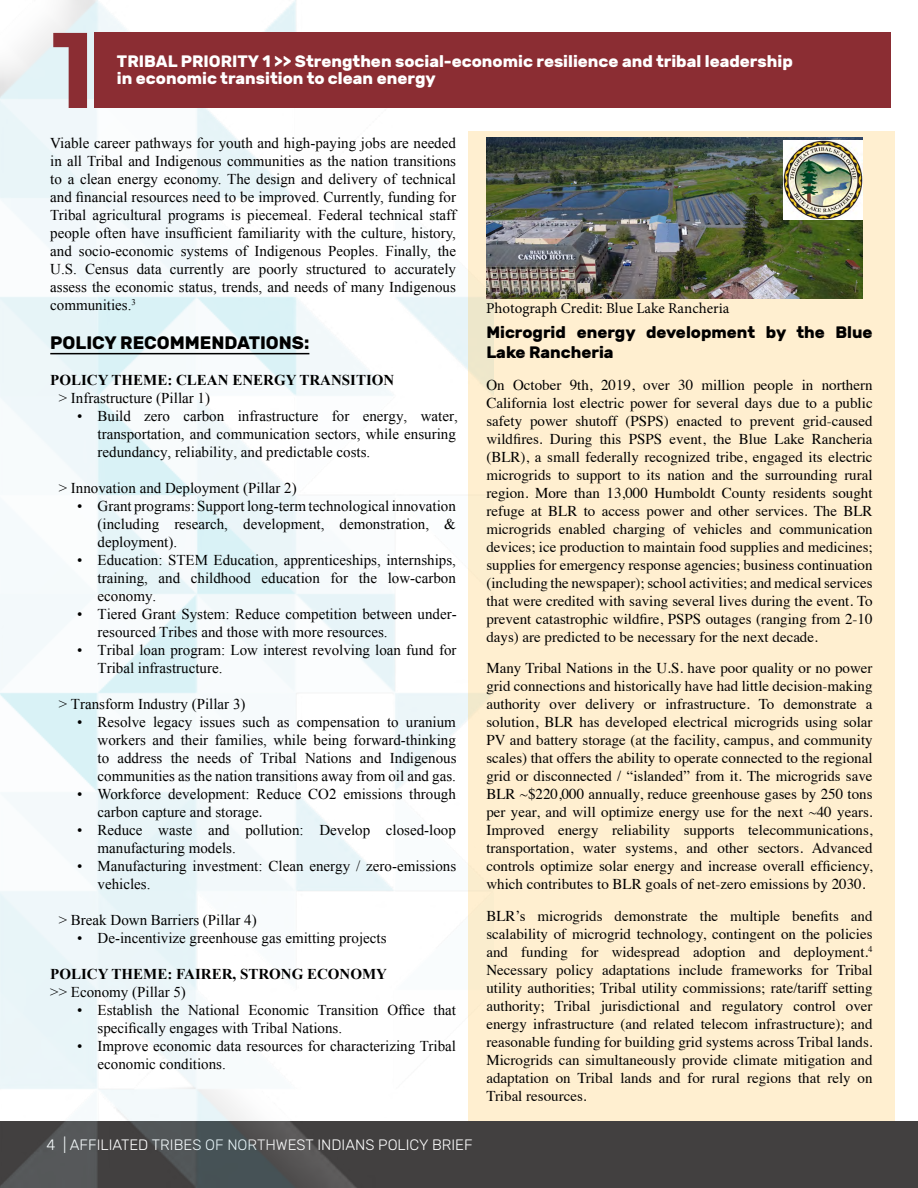
<style>
.page{position:relative;width:918px;height:1188px;background:#fff}
.page>*{position:absolute;margin:0;border:0;box-sizing:border-box;transform-origin:0 0}
.t1{font:700 18px "Rubik";color:#000}
.t2{font:700 16.5px/16.5px "Rubik";color:#fff}
.t3{font:700 16.5px/19.8px "Rubik";color:#000}
.t4{font:15px/18px "Times";color:#000;text-align:justify}
.t5{font:15px/18px "Times New Roman";color:#000}
.t6{font:700 15px "Times New Roman";color:#000}
.t7{font:300 15px "Rubik";color:#fff}
.t8{font:15px "Minion Pro";color:#000}
</style>
<div class="page">
<div style="left:0;top:1121px;width:918px;height:67px;background:#424040"></div>
<img style="left:0;top:0;width:494px;height:1188px">
<hr style="left:50px;top:353px;width:259px;height:1px;background:#000">
<div style="left:468px;top:131px;width:427px;height:990px;background:#ffefd0"></div>
<svg style="left:53px;top:33px;width:34px;height:75px;background:#ac777c"></svg>
<div style="left:95px;top:33px;width:796px;height:75px;background:#8b2d33"></div>
<img style="left:486px;top:137px;width:376px;height:161px">
<img style="left:783px;top:141px;width:79px;height:78px">
<p class="t2" style="left:117px;top:54px;width:677px">TRIBAL PRIORITY 1 &gt;&gt; Strengthen social-economic resilience and tribal leadership in economic transition to clean energy</p>
<p class="t5" style="left:50px;top:133px;width:407px;text-align:justify">Viable career pathways for youth and high-paying jobs are needed in all Tribal and Indigenous communities as the nation transitions to a clean energy economy. The design and delivery of technical and financial resources need to be improved. Currently, funding for Tribal agricultural programs is piecemeal. Federal technical staff people often have insufficient familiarity with the culture, history, and socio-economic systems of Indigenous Peoples. Finally, the U.S. Census data currently are poorly structured to accurately assess the economic status, trends, and needs of many Indigenous communities.<sup>3</sup></p>
<p class="t1" style="left:50px;top:332px;width:261px">POLICY RECOMMENDATIONS:</p>
<p class="t6" style="left:50px;top:370px;width:346px">POLICY THEME: CLEAN ENERGY TRANSITION</p>
<p class="t5" style="left:59px;top:389px;width:153px">&gt; Infrastructure (Pillar 1)</p>
<p class="t5" style="left:98px;top:407px;width:362px;text-indent:-20px">• Build zero carbon infrastructure for energy, water, transportation, and communication sectors, while ensuring redundancy, reliability, and predictable costs.</p>
<p class="t5" style="left:59px;top:479px;width:240px">&gt; Innovation and Deployment (Pillar 2)</p>
<p class="t5" style="left:98px;top:497px;width:360px;text-align:justify;text-indent:-20px">• Grant programs: Support long-term technological innovation (including research, development, demonstration, &amp; deployment).</p>
<p class="t5" style="left:98px;top:551px;width:360px;text-align:justify;text-indent:-20px">• Education: STEM Education, apprenticeships, internships, training, and childhood education for the low-carbon economy.</p>
<p class="t5" style="left:98px;top:605px;width:361px;text-indent:-20px">• Tiered Grant System: Reduce competition between under&shy;resourced Tribes and those with more resources.</p>
<p class="t5" style="left:98px;top:641px;width:360px;text-indent:-20px">• Tribal loan program: Low interest revolving loan fund for<br>Tribal infrastructure.</p>
<p class="t5" style="left:59px;top:695px;width:188px">&gt; Transform Industry (Pillar 3)</p>
<p class="t5" style="left:98px;top:713px;width:361px;text-align:justify;text-indent:-20px">• Resolve legacy issues such as compensation to uranium workers and their families, while being forward-thinking to address the needs of Tribal Nations and Indigenous communities as the nation transitions away from oil and gas.</p>
<p class="t5" style="left:98px;top:785px;width:360px;text-indent:-20px">• Workforce development: Reduce CO2 emissions through carbon capture and storage.</p>
<p class="t5" style="left:98px;top:821px;width:360px;text-indent:-20px">• Reduce waste and pollution: Develop closed-loop manufacturing models.</p>
<p class="t5" style="left:98px;top:857px;width:360px;text-indent:-20px">• Manufacturing investment: Clean energy / zero-emissions vehicles.</p>
<p class="t5" style="left:59px;top:911px;width:200px">&gt; Break Down Barriers (Pillar 4)</p>
<p class="t5" style="left:77px;top:929px;width:311px">• De-incentivize greenhouse gas emitting projects</p>
<p class="t6" style="left:50px;top:964px;width:338px">POLICY THEME: FAIRER, STRONG ECONOMY</p>
<p class="t5" style="left:50px;top:983px;width:137px">&gt;&gt; Economy (Pillar 5)</p>
<p class="t5" style="left:98px;top:1001px;width:360px;text-indent:-20px">• Establish the National Economic Transition Office that specifically engages with Tribal Nations.</p>
<p class="t5" style="left:98px;top:1037px;width:360px;text-indent:-20px">• Improve economic data resources for characterizing Tribal economic conditions.</p>
<p class="t7" style="left:46px;top:1136px;width:428px">4 | AFFILIATED TRIBES OF NORTHWEST INDIANS POLICY BRIEF</p>
<p class="t8" style="left:486px;top:298px;width:245px">Photograph Credit: Blue Lake Rancheria</p>
<p class="t3" style="left:486px;top:323px;width:388px">Microgrid energy development by the Blue<br>Lake Rancheria</p>
<p class="t4" style="left:486px;top:374px;width:388px">On October 9th, 2019, over 30 million people in northern California lost electric power for several days due to a public safety power shutoff (PSPS) enacted to prevent grid-caused wildfires. During this PSPS event, the Blue Lake Rancheria (BLR), a small federally recognized tribe, engaged its electric microgrids to support to its nation and the surrounding rural region. More than 13,000 Humboldt County residents sought refuge at BLR to access power and other services. The BLR microgrids enabled charging of vehicles and communication devices; ice production to maintain food supplies and medicines; supplies for emergency response agencies; business continuation (including the newspaper); school activities; and medical services that were credited with saving several lives during the event. To prevent catastrophic wildfire, PSPS outages (ranging from 2-10 days) are predicted to be necessary for the next decade.</p>
<p class="t4" style="left:486px;top:658px;width:388px">Many Tribal Nations in the U.S. have poor quality or no power grid connections and historically have had little decision-making authority over delivery or infrastructure. To demonstrate a solution, BLR has developed electrical microgrids using solar PV and battery storage (at the facility, campus, and community scales) that offers the ability to operate connected to the regional grid or disconnected / “islanded” from it. The microgrids save BLR ~$220,000 annually, reduce greenhouse gases by 250 tons per year, and will optimize energy use for the next ~40 years.<br>Improved energy reliability supports telecommunications, transportation, water systems, and other sectors. Advanced controls optimize solar energy and increase overall efficiency, which contributes to BLR goals of net-zero emissions by 2030.</p>
<p class="t4" style="left:486px;top:905px;width:388px">BLR’s microgrids demonstrate the multiple benefits and scalability of microgrid technology, contingent on the policies and funding for widespread adoption and deployment.<sup>4<br></sup>Necessary policy adaptations include frameworks for Tribal utility authorities; Tribal utility commissions; rate/tariff setting authority; Tribal jurisdictional and regulatory control over energy infrastructure (and related telecom infrastructure); and reasonable funding for building grid systems across Tribal lands.<br>Microgrids can simultaneously provide climate mitigation and adaptation on Tribal lands and for rural regions that rely on Tribal resources.</p>
</div>
